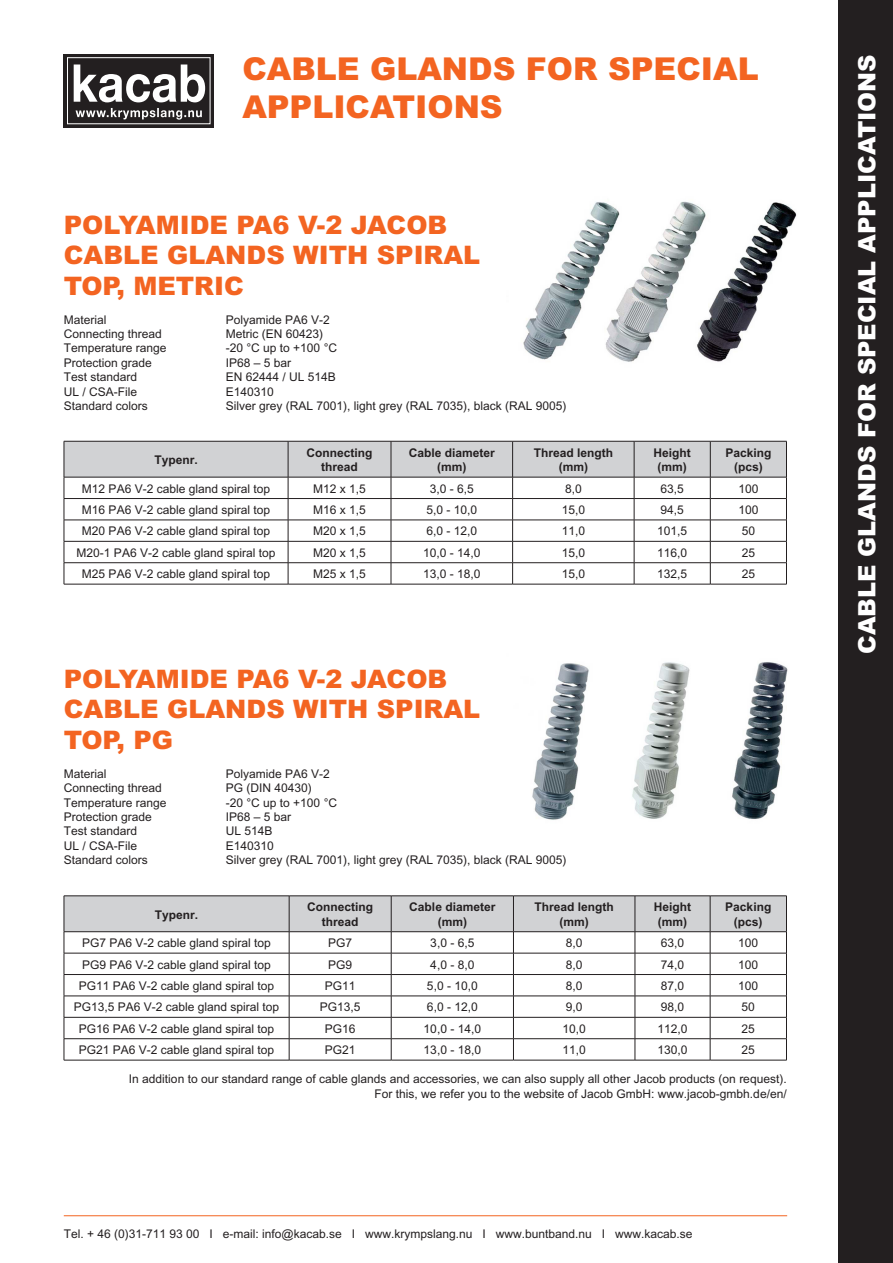
<style>
.page{position:relative;width:893px;height:1263px;background:#fff}
.page>*{position:absolute;margin:0;border:0;box-sizing:border-box;transform-origin:0 0}
.t1{font:900 31.5px/37.8px "Arial";color:#f36421}
.t2{font:900 25.5px/30.6px "Arial";color:#f36421}
.t3{font:900 24px "Arial";color:#fff}
.t4{font:12px "Arial";color:#231f20}
.t5{font:700 12px/14.4px "Arial";color:#231f20;text-align:center}
</style>
<div class="page">
<div style="left:839px;top:0;width:54px;height:1263px;background:#231f20"></div>
<hr style="left:64px;top:1215px;width:723px;height:1px;background:#f36421">
<div style="left:64px;top:54px;width:150px;height:73px;background:#231f20"></div>
<div style="left:67px;top:57px;width:143px;height:67px;border:1px solid #fff"></div>
<svg style="left:74px;top:64px;width:131px;height:38px"></svg>
<svg style="left:76px;top:108px;width:126px;height:12px"></svg>
<img style="left:523px;top:201px;width:274px;height:161px">
<img style="left:532px;top:662px;width:256px;height:158px">
<svg style="left:64px;top:441px;width:723px;height:143px"></svg>
<hr style="left:64px;top:584px;width:224px;height:1px;background:#231f20">
<hr style="left:288px;top:584px;width:103px;height:1px;background:#231f20">
<hr style="left:391px;top:584px;width:122px;height:1px;background:#231f20">
<hr style="left:513px;top:584px;width:121px;height:1px;background:#231f20">
<hr style="left:634px;top:584px;width:76px;height:1px;background:#231f20">
<hr style="left:710px;top:584px;width:77px;height:1px;background:#231f20">
<hr style="left:64px;top:895px;width:225px;height:1px;background:#231f20">
<hr style="left:289px;top:895px;width:102px;height:1px;background:#231f20">
<hr style="left:391px;top:895px;width:122px;height:1px;background:#231f20">
<hr style="left:513px;top:895px;width:122px;height:1px;background:#231f20">
<hr style="left:635px;top:895px;width:75px;height:1px;background:#231f20">
<hr style="left:710px;top:895px;width:77px;height:1px;background:#231f20">
<svg style="left:64px;top:896px;width:723px;height:164px"></svg>
<hr style="left:64px;top:1060px;width:225px;height:1px;background:#231f20">
<hr style="left:289px;top:1060px;width:102px;height:1px;background:#231f20">
<hr style="left:391px;top:1060px;width:122px;height:1px;background:#231f20">
<hr style="left:513px;top:1060px;width:122px;height:1px;background:#231f20">
<hr style="left:635px;top:1060px;width:75px;height:1px;background:#231f20">
<hr style="left:710px;top:1060px;width:77px;height:1px;background:#231f20">
<p class="t1" style="left:242px;top:49px;width:518px">CABLE GLANDS FOR SPECIAL<br>APPLICATIONS</p>
<p class="t2" style="left:64px;top:208px;width:418px">POLYAMIDE PA6 V-2 JACOB<br>CABLE GLANDS WITH SPIRAL<br>TOP, METRIC</p>
<p class="t4" style="left:64px;top:312px;width:44px">Material</p>
<p class="t4" style="left:226px;top:312px;width:106px">Polyamide PA6 V-2</p>
<p class="t4" style="left:64px;top:327px;width:100px">Connecting thread</p>
<p class="t4" style="left:226px;top:327px;width:99px">Metric (EN 60423)</p>
<p class="t4" style="left:64px;top:341px;width:104px">Temperature range</p>
<p class="t4" style="left:226px;top:341px;width:113px">-20 °C up to +100 °C</p>
<p class="t4" style="left:64px;top:356px;width:90px">Protection grade</p>
<p class="t4" style="left:226px;top:356px;width:67px">IP68 – 5 bar</p>
<p class="t4" style="left:64px;top:370px;width:75px">Test standard</p>
<p class="t4" style="left:226px;top:370px;width:112px">EN 62444 / UL 514B</p>
<p class="t4" style="left:64px;top:384px;width:75px">UL / CSA-File</p>
<p class="t4" style="left:226px;top:384px;width:50px">E140310</p>
<p class="t4" style="left:64px;top:399px;width:86px">Standard colors</p>
<p class="t4" style="left:226px;top:399px;width:342px">Silver grey (RAL 7001), light grey (RAL 7035), black (RAL 9005)</p>
<p class="t5" style="left:154px;top:452px;width:45px">Typenr.</p>
<p class="t5" style="left:307px;top:445px;width:67px">Connecting thread</p>
<p class="t5" style="left:409px;top:445px;width:88px">Cable diameter</p>
<p class="t5" style="left:437px;top:459px;width:31px">(mm)</p>
<p class="t5" style="left:534px;top:445px;width:81px">Thread length (mm)</p>
<p class="t5" style="left:653px;top:445px;width:39px">Height (mm)</p>
<p class="t5" style="left:725px;top:445px;width:48px">Packing (pcs)</p>
<p class="t4" style="left:82px;top:481px;width:190px">M12 PA6 V-2 cable gland spiral top</p>
<p class="t4" style="left:313px;top:481px;width:54px">M12 x 1,5</p>
<p class="t4" style="left:430px;top:481px;width:46px">3,0 - 6,5</p>
<p class="t4" style="left:565px;top:481px;width:18px">8,0</p>
<p class="t4" style="left:660px;top:481px;width:25px">63,5</p>
<p class="t4" style="left:738px;top:481px;width:22px">100</p>
<p class="t4" style="left:82px;top:503px;width:190px">M16 PA6 V-2 cable gland spiral top</p>
<p class="t4" style="left:313px;top:503px;width:54px">M16 x 1,5</p>
<p class="t4" style="left:426px;top:503px;width:52px">5,0 - 10,0</p>
<p class="t4" style="left:562px;top:503px;width:25px">15,0</p>
<p class="t4" style="left:660px;top:503px;width:25px">94,5</p>
<p class="t4" style="left:738px;top:503px;width:22px">100</p>
<p class="t4" style="left:82px;top:524px;width:190px">M20 PA6 V-2 cable gland spiral top</p>
<p class="t4" style="left:313px;top:524px;width:54px">M20 x 1,5</p>
<p class="t4" style="left:426px;top:524px;width:52px">6,0 - 12,0</p>
<p class="t4" style="left:562px;top:524px;width:25px">11,0</p>
<p class="t4" style="left:657px;top:524px;width:32px">101,5</p>
<p class="t4" style="left:742px;top:524px;width:15px">50</p>
<p class="t4" style="left:77px;top:546px;width:200px">M20-1 PA6 V-2 cable gland spiral top</p>
<p class="t4" style="left:313px;top:546px;width:54px">M20 x 1,5</p>
<p class="t4" style="left:423px;top:546px;width:59px">10,0 - 14,0</p>
<p class="t4" style="left:562px;top:546px;width:25px">15,0</p>
<p class="t4" style="left:657px;top:546px;width:32px">116,0</p>
<p class="t4" style="left:742px;top:546px;width:15px">25</p>
<p class="t4" style="left:82px;top:567px;width:190px">M25 PA6 V-2 cable gland spiral top</p>
<p class="t4" style="left:313px;top:567px;width:54px">M25 x 1,5</p>
<p class="t4" style="left:423px;top:567px;width:59px">13,0 - 18,0</p>
<p class="t4" style="left:562px;top:567px;width:25px">15,0</p>
<p class="t4" style="left:657px;top:567px;width:32px">132,5</p>
<p class="t4" style="left:742px;top:567px;width:15px">25</p>
<p class="t2" style="left:64px;top:663px;width:418px">POLYAMIDE PA6 V-2 JACOB<br>CABLE GLANDS WITH SPIRAL<br>TOP, PG</p>
<p class="t4" style="left:64px;top:767px;width:44px">Material</p>
<p class="t4" style="left:226px;top:767px;width:106px">Polyamide PA6 V-2</p>
<p class="t4" style="left:64px;top:781px;width:100px">Connecting thread</p>
<p class="t4" style="left:226px;top:781px;width:88px">PG (DIN 40430)</p>
<p class="t4" style="left:64px;top:795px;width:104px">Temperature range</p>
<p class="t4" style="left:226px;top:795px;width:113px">-20 °C up to +100 °C</p>
<p class="t4" style="left:64px;top:810px;width:90px">Protection grade</p>
<p class="t4" style="left:226px;top:810px;width:67px">IP68 – 5 bar</p>
<p class="t4" style="left:64px;top:824px;width:75px">Test standard</p>
<p class="t4" style="left:226px;top:824px;width:48px">UL 514B</p>
<p class="t4" style="left:64px;top:839px;width:75px">UL / CSA-File</p>
<p class="t4" style="left:226px;top:839px;width:50px">E140310</p>
<p class="t4" style="left:64px;top:853px;width:86px">Standard colors</p>
<p class="t4" style="left:226px;top:853px;width:342px">Silver grey (RAL 7001), light grey (RAL 7035), black (RAL 9005)</p>
<p class="t5" style="left:155px;top:907px;width:45px">Typenr.</p>
<p class="t5" style="left:307px;top:900px;width:67px">Connecting thread</p>
<p class="t5" style="left:409px;top:900px;width:88px">Cable diameter (mm)</p>
<p class="t5" style="left:534px;top:900px;width:81px">Thread length (mm)</p>
<p class="t5" style="left:654px;top:900px;width:39px">Height (mm)</p>
<p class="t5" style="left:725px;top:900px;width:48px">Packing (pcs)</p>
<p class="t4" style="left:82px;top:936px;width:190px">PG7 PA6 V-2 cable gland spiral top</p>
<p class="t4" style="left:328px;top:936px;width:26px">PG7</p>
<p class="t4" style="left:430px;top:936px;width:46px">3,0 - 6,5</p>
<p class="t4" style="left:566px;top:936px;width:18px">8,0</p>
<p class="t4" style="left:661px;top:936px;width:25px">63,0</p>
<p class="t4" style="left:738px;top:936px;width:22px">100</p>
<p class="t4" style="left:82px;top:957px;width:190px">PG9 PA6 V-2 cable gland spiral top</p>
<p class="t4" style="left:328px;top:957px;width:26px">PG9</p>
<p class="t4" style="left:430px;top:957px;width:46px">4,0 - 8,0</p>
<p class="t4" style="left:566px;top:957px;width:18px">8,0</p>
<p class="t4" style="left:661px;top:957px;width:25px">74,0</p>
<p class="t4" style="left:738px;top:957px;width:22px">100</p>
<p class="t4" style="left:79px;top:979px;width:197px">PG11 PA6 V-2 cable gland spiral top</p>
<p class="t4" style="left:325px;top:979px;width:32px">PG11</p>
<p class="t4" style="left:427px;top:979px;width:52px">5,0 - 10,0</p>
<p class="t4" style="left:566px;top:979px;width:18px">8,0</p>
<p class="t4" style="left:661px;top:979px;width:25px">87,0</p>
<p class="t4" style="left:738px;top:979px;width:22px">100</p>
<p class="t4" style="left:74px;top:1000px;width:207px">PG13,5 PA6 V-2 cable gland spiral top</p>
<p class="t4" style="left:320px;top:1000px;width:42px">PG13,5</p>
<p class="t4" style="left:427px;top:1000px;width:52px">6,0 - 12,0</p>
<p class="t4" style="left:566px;top:1000px;width:18px">9,0</p>
<p class="t4" style="left:661px;top:1000px;width:25px">98,0</p>
<p class="t4" style="left:742px;top:1000px;width:15px">50</p>
<p class="t4" style="left:79px;top:1022px;width:197px">PG16 PA6 V-2 cable gland spiral top</p>
<p class="t4" style="left:325px;top:1022px;width:32px">PG16</p>
<p class="t4" style="left:424px;top:1022px;width:59px">10,0 - 14,0</p>
<p class="t4" style="left:562px;top:1022px;width:25px">10,0</p>
<p class="t4" style="left:657px;top:1022px;width:32px">112,0</p>
<p class="t4" style="left:742px;top:1022px;width:15px">25</p>
<p class="t4" style="left:79px;top:1043px;width:197px">PG21 PA6 V-2 cable gland spiral top</p>
<p class="t4" style="left:325px;top:1043px;width:32px">PG21</p>
<p class="t4" style="left:424px;top:1043px;width:59px">13,0 - 18,0</p>
<p class="t4" style="left:562px;top:1043px;width:25px">11,0</p>
<p class="t4" style="left:657px;top:1043px;width:32px">130,0</p>
<p class="t4" style="left:742px;top:1043px;width:15px">25</p>
<p class="t4" style="left:129px;top:1072px;width:659px">In addition to our standard range of cable glands and accessories, we can also supply all other Jacob products (on request).</p>
<p class="t4" style="left:374px;top:1086px;width:414px">For this, we refer you to the website of Jacob GmbH: www.jacob-gmbh.de/en/</p>
<p class="t4" style="left:64px;top:1227px;width:630px">Tel. + 46 (0)31-711 93 00 I e-mail: info@kacab.se I www.krympslang.nu I www.buntband.nu I www.kacab.se</p>
<p class="t3" style="left:852px;top:654px;width:601px;rotate:-90deg">CABLE GLANDS FOR SPECIAL APPLICATIONS</p>
</div>
